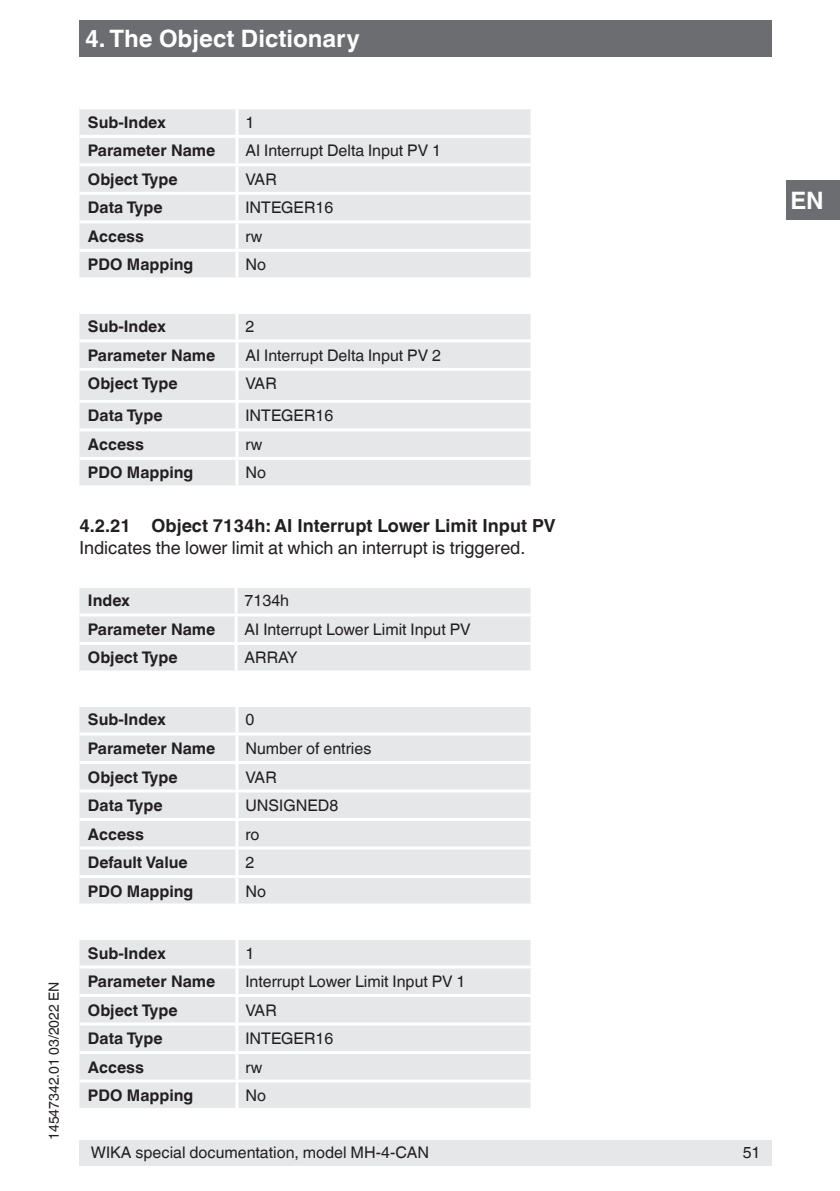
<style>
.page{position:relative;width:840px;height:1191px;background:#fff}
.page>*{position:absolute;margin:0;border:0;box-sizing:border-box;transform-origin:0 0}
.t1{font:700 24px "Helvetica World";color:#fff}
.t2{font:18px "Helvetica World";color:#231f20}
.t3{font:700 18px "Helvetica World";color:#231f20}
.t4{font:700 16px "Helvetica World";color:#231f20}
.t5{font:16px "Helvetica World";color:#231f20}
.t6{font:14px "Helvetica World";color:#231f20}
</style>
<div class="page">
<div style="left:79px;top:1140px;width:692px;height:25px;background:#e6e7e9"></div>
<div style="left:785px;top:180px;width:54px;height:40px;background:#6c6d70"></div>
<div style="left:79px;top:20px;width:692px;height:37px;background:#6c6d70"></div>
<div style="left:79px;top:109px;width:451px;height:168px;background:#e6e7e9"></div>
<hr style="left:235px;top:109px;width:3px;height:26px;background:#fff">
<hr style="left:79px;top:135px;width:158px;height:3px;background:#fff">
<hr style="left:237px;top:135px;width:296px;height:3px;background:#fff">
<hr style="left:235px;top:138px;width:3px;height:25px;background:#fff">
<hr style="left:79px;top:163px;width:158px;height:3px;background:#fff">
<hr style="left:237px;top:163px;width:296px;height:3px;background:#fff">
<hr style="left:235px;top:166px;width:3px;height:26px;background:#fff">
<hr style="left:79px;top:192px;width:158px;height:3px;background:#fff">
<hr style="left:237px;top:192px;width:296px;height:3px;background:#fff">
<hr style="left:235px;top:195px;width:3px;height:25px;background:#fff">
<hr style="left:79px;top:220px;width:158px;height:3px;background:#fff">
<hr style="left:237px;top:220px;width:296px;height:3px;background:#fff">
<hr style="left:235px;top:223px;width:3px;height:26px;background:#fff">
<hr style="left:79px;top:249px;width:158px;height:3px;background:#fff">
<hr style="left:237px;top:249px;width:296px;height:3px;background:#fff">
<hr style="left:235px;top:252px;width:3px;height:25px;background:#fff">
<div style="left:79px;top:314px;width:451px;height:171px;background:#e6e7e9"></div>
<hr style="left:235px;top:314px;width:3px;height:25px;background:#fff">
<hr style="left:79px;top:339px;width:158px;height:3px;background:#fff">
<hr style="left:237px;top:339px;width:296px;height:3px;background:#fff">
<hr style="left:235px;top:342px;width:3px;height:26px;background:#fff">
<hr style="left:79px;top:368px;width:158px;height:3px;background:#fff">
<hr style="left:237px;top:368px;width:296px;height:3px;background:#fff">
<hr style="left:235px;top:371px;width:3px;height:29px;background:#fff">
<hr style="left:79px;top:400px;width:158px;height:3px;background:#fff">
<hr style="left:237px;top:400px;width:296px;height:3px;background:#fff">
<hr style="left:235px;top:403px;width:3px;height:25px;background:#fff">
<hr style="left:79px;top:428px;width:158px;height:3px;background:#fff">
<hr style="left:237px;top:428px;width:296px;height:3px;background:#fff">
<hr style="left:235px;top:431px;width:3px;height:26px;background:#fff">
<hr style="left:79px;top:457px;width:158px;height:3px;background:#fff">
<hr style="left:237px;top:457px;width:296px;height:3px;background:#fff">
<hr style="left:235px;top:460px;width:3px;height:25px;background:#fff">
<div style="left:79px;top:588px;width:451px;height:82px;background:#e6e7e9"></div>
<hr style="left:234px;top:588px;width:3px;height:25px;background:#fff">
<hr style="left:79px;top:613px;width:157px;height:3px;background:#fff">
<hr style="left:236px;top:613px;width:297px;height:3px;background:#fff">
<hr style="left:234px;top:616px;width:3px;height:26px;background:#fff">
<hr style="left:79px;top:642px;width:157px;height:3px;background:#fff">
<hr style="left:236px;top:642px;width:297px;height:3px;background:#fff">
<hr style="left:234px;top:645px;width:3px;height:25px;background:#fff">
<div style="left:79px;top:707px;width:451px;height:196px;background:#e6e7e9"></div>
<hr style="left:235px;top:707px;width:3px;height:25px;background:#fff">
<hr style="left:79px;top:732px;width:158px;height:3px;background:#fff">
<hr style="left:237px;top:732px;width:296px;height:3px;background:#fff">
<hr style="left:235px;top:735px;width:3px;height:26px;background:#fff">
<hr style="left:79px;top:761px;width:158px;height:3px;background:#fff">
<hr style="left:237px;top:761px;width:296px;height:3px;background:#fff">
<hr style="left:235px;top:764px;width:3px;height:25px;background:#fff">
<hr style="left:79px;top:789px;width:158px;height:3px;background:#fff">
<hr style="left:237px;top:789px;width:296px;height:3px;background:#fff">
<hr style="left:235px;top:792px;width:3px;height:26px;background:#fff">
<hr style="left:79px;top:818px;width:158px;height:3px;background:#fff">
<hr style="left:237px;top:818px;width:296px;height:3px;background:#fff">
<hr style="left:235px;top:821px;width:3px;height:25px;background:#fff">
<hr style="left:79px;top:846px;width:158px;height:3px;background:#fff">
<hr style="left:237px;top:846px;width:296px;height:3px;background:#fff">
<hr style="left:235px;top:849px;width:3px;height:26px;background:#fff">
<hr style="left:79px;top:875px;width:158px;height:3px;background:#fff">
<hr style="left:237px;top:875px;width:296px;height:3px;background:#fff">
<hr style="left:235px;top:878px;width:3px;height:25px;background:#fff">
<div style="left:79px;top:940px;width:451px;height:168px;background:#e6e7e9"></div>
<hr style="left:235px;top:940px;width:3px;height:25px;background:#fff">
<hr style="left:79px;top:965px;width:158px;height:3px;background:#fff">
<hr style="left:237px;top:965px;width:296px;height:3px;background:#fff">
<hr style="left:235px;top:968px;width:3px;height:26px;background:#fff">
<hr style="left:79px;top:994px;width:158px;height:3px;background:#fff">
<hr style="left:237px;top:994px;width:296px;height:3px;background:#fff">
<hr style="left:235px;top:997px;width:3px;height:25px;background:#fff">
<hr style="left:79px;top:1022px;width:158px;height:3px;background:#fff">
<hr style="left:237px;top:1022px;width:296px;height:3px;background:#fff">
<hr style="left:235px;top:1025px;width:3px;height:26px;background:#fff">
<hr style="left:79px;top:1051px;width:158px;height:3px;background:#fff">
<hr style="left:237px;top:1051px;width:296px;height:3px;background:#fff">
<hr style="left:235px;top:1054px;width:3px;height:25px;background:#fff">
<hr style="left:79px;top:1079px;width:158px;height:3px;background:#fff">
<hr style="left:237px;top:1079px;width:296px;height:3px;background:#fff">
<hr style="left:235px;top:1082px;width:3px;height:26px;background:#fff">
<h1 class="t1" style="left:85px;top:25px;width:276px">4. The Object Dictionary</h1>
<p class="t6" style="left:46px;top:1140px;width:160px;rotate:-90deg">14547342.01 03/2022 EN</p>
<p class="t4" style="left:88px;top:113px;width:79px">Sub-Index</p>
<p class="t5" style="left:245px;top:113px;width:10px">1</p>
<p class="t4" style="left:88px;top:141px;width:129px">Parameter Name</p>
<p class="t5" style="left:245px;top:141px;width:197px">AI Interrupt Delta Input PV 1</p>
<p class="t4" style="left:88px;top:170px;width:91px">Object Type</p>
<p class="t5" style="left:245px;top:170px;width:33px">VAR</p>
<p class="t4" style="left:88px;top:198px;width:76px">Data Type</p>
<p class="t5" style="left:245px;top:198px;width:89px">INTEGER16</p>
<p class="t4" style="left:88px;top:227px;width:57px">Access</p>
<p class="t5" style="left:245px;top:227px;width:19px">rw</p>
<p class="t4" style="left:88px;top:255px;width:107px">PDO Mapping</p>
<p class="t5" style="left:245px;top:255px;width:22px">No</p>
<p class="t4" style="left:88px;top:317px;width:79px">Sub-Index</p>
<p class="t5" style="left:245px;top:317px;width:10px">2</p>
<p class="t4" style="left:88px;top:346px;width:129px">Parameter Name</p>
<p class="t5" style="left:245px;top:346px;width:197px">AI Interrupt Delta Input PV 2</p>
<p class="t4" style="left:88px;top:374px;width:91px">Object Type</p>
<p class="t5" style="left:245px;top:374px;width:33px">VAR</p>
<p class="t4" style="left:88px;top:406px;width:76px">Data Type</p>
<p class="t5" style="left:245px;top:406px;width:89px">INTEGER16</p>
<p class="t4" style="left:88px;top:435px;width:57px">Access</p>
<p class="t5" style="left:245px;top:435px;width:19px">rw</p>
<p class="t4" style="left:88px;top:463px;width:107px">PDO Mapping</p>
<p class="t5" style="left:245px;top:463px;width:22px">No</p>
<p class="t3" style="left:79px;top:515px;width:477px">4.2.21 Object 7134h: AI Interrupt Lower Limit Input PV</p>
<p class="t2" style="left:79px;top:537px;width:447px">Indicates the lower limit at which an interrupt is triggered.</p>
<p class="t4" style="left:88px;top:591px;width:44px">Index</p>
<p class="t5" style="left:244px;top:591px;width:46px">7134h</p>
<p class="t4" style="left:88px;top:620px;width:129px">Parameter Name</p>
<p class="t5" style="left:244px;top:620px;width:227px">AI Interrupt Lower Limit Input PV</p>
<p class="t4" style="left:88px;top:648px;width:91px">Object Type</p>
<p class="t5" style="left:244px;top:648px;width:54px">ARRAY</p>
<p class="t4" style="left:88px;top:710px;width:79px">Sub-Index</p>
<p class="t5" style="left:245px;top:710px;width:10px">0</p>
<p class="t4" style="left:88px;top:739px;width:129px">Parameter Name</p>
<p class="t5" style="left:245px;top:739px;width:127px">Number of entries</p>
<p class="t4" style="left:88px;top:767px;width:91px">Object Type</p>
<p class="t5" style="left:245px;top:767px;width:33px">VAR</p>
<p class="t4" style="left:88px;top:796px;width:76px">Data Type</p>
<p class="t5" style="left:245px;top:796px;width:94px">UNSIGNED8</p>
<p class="t4" style="left:88px;top:824px;width:57px">Access</p>
<p class="t5" style="left:245px;top:824px;width:15px">ro</p>
<p class="t4" style="left:88px;top:853px;width:101px">Default Value</p>
<p class="t5" style="left:245px;top:853px;width:10px">2</p>
<p class="t4" style="left:88px;top:881px;width:107px">PDO Mapping</p>
<p class="t5" style="left:245px;top:881px;width:22px">No</p>
<p class="t4" style="left:88px;top:943px;width:79px">Sub-Index</p>
<p class="t5" style="left:245px;top:943px;width:10px">1</p>
<p class="t4" style="left:88px;top:972px;width:129px">Parameter Name</p>
<p class="t5" style="left:245px;top:972px;width:221px">Interrupt Lower Limit Input PV 1</p>
<p class="t4" style="left:88px;top:1000px;width:91px">Object Type</p>
<p class="t5" style="left:245px;top:1000px;width:33px">VAR</p>
<p class="t4" style="left:88px;top:1029px;width:76px">Data Type</p>
<p class="t5" style="left:245px;top:1029px;width:89px">INTEGER16</p>
<p class="t4" style="left:88px;top:1057px;width:57px">Access</p>
<p class="t5" style="left:245px;top:1057px;width:19px">rw</p>
<p class="t4" style="left:88px;top:1086px;width:107px">PDO Mapping</p>
<p class="t5" style="left:245px;top:1086px;width:22px">No</p>
<p class="t5" style="left:91px;top:1143px;width:339px">WIKA special documentation, model MH-4-CAN</p>
<p class="t5" style="left:742px;top:1143px;width:19px">51</p>
<h1 class="t1" style="left:789px;top:186px;width:35px">EN</h1>
</div>
